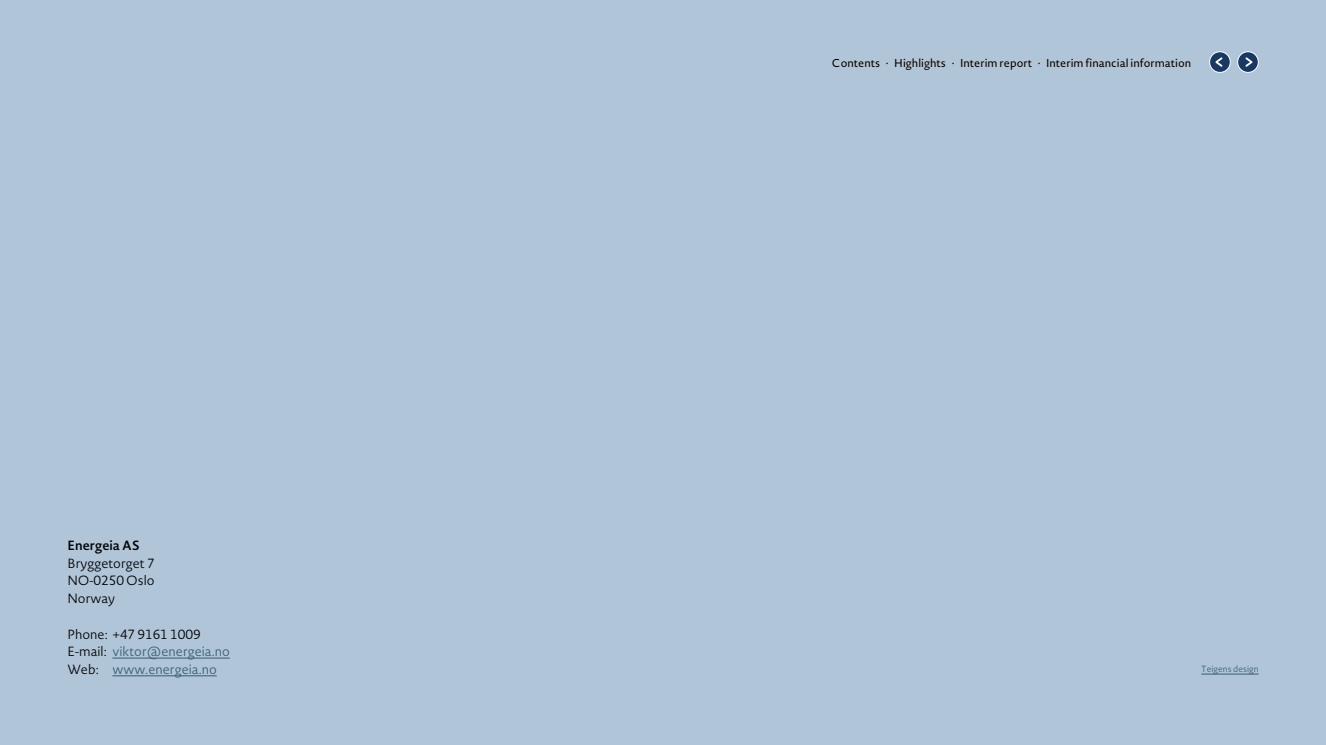
<style>
.page{position:relative;width:1326px;height:745px;background:#fff}
.page>*{position:absolute;margin:0;border:0;box-sizing:border-box;transform-origin:0 0}
.t1{font:300 13.12px/17.8px "Novel Sans Pro";color:#395c6f}
.t2{font:300 13.12px/17.8px "Novel Sans Pro";color:#000;text-align:justify}
.t3{font:600 13.12px "Novel Sans Pro";color:#000}
.t4{font:500 11.25px "Novel Sans Pro";color:#000}
.t5{font:300 8.75px "Novel Sans Pro";color:#395c6f}
.s1{color:#000}
.s2{color:#fff}
</style>
<div class="page">
<div style="left:0;top:0;width:1325px;height:744px;background:#b0c5d8"></div>
<hr style="left:112px;top:657px;width:118px;height:1px;background:#395c6f">
<hr style="left:112px;top:675px;width:105px;height:1px;background:#395c6f">
<hr style="left:1201px;top:673px;width:57px;height:1px;background:#395c6f">
<div style="left:1209px;top:52px;width:21px;height:20px;background:#183963;border-radius:50%"></div>
<div style="left:1209px;top:51px;width:21px;height:22px;border:1px solid #fff;border-radius:50%"></div>
<svg style="left:1215px;top:57px;width:8px;height:10px"></svg>
<div style="left:1237px;top:52px;width:21px;height:20px;background:#183963;border-radius:50%"></div>
<div style="left:1237px;top:51px;width:21px;height:22px;border:1px solid #fff;border-radius:50%"></div>
<svg style="left:1245px;top:57px;width:8px;height:10px"></svg>
<p class="t3" style="left:67px;top:535px;width:74px">Energeia AS</p>
<p class="t2" style="left:67px;top:553px;width:89px">Bryggetorget 7<br>NO-0250 Oslo Norway</p>
<p class="t1" style="left:67px;top:624px;width:164px"><span class="s1">Phone: +47 9161 1009<br>E-mail:</span> viktor@energeia.no<br><span class="s1">Web:</span> www.energeia.no</p>
<p class="t4" style="left:831px;top:55px;width:124px">Contents <span class="s2">·</span> Highlights <span class="s2">·</span></p>
<p class="t4" style="left:959px;top:55px;width:82px">Interim report <span class="s2">·</span></p>
<p class="t4" style="left:1045px;top:55px;width:147px">Interim financial information</p>
<p class="t5" style="left:1201px;top:662px;width:59px">Teigens design</p>
</div>
